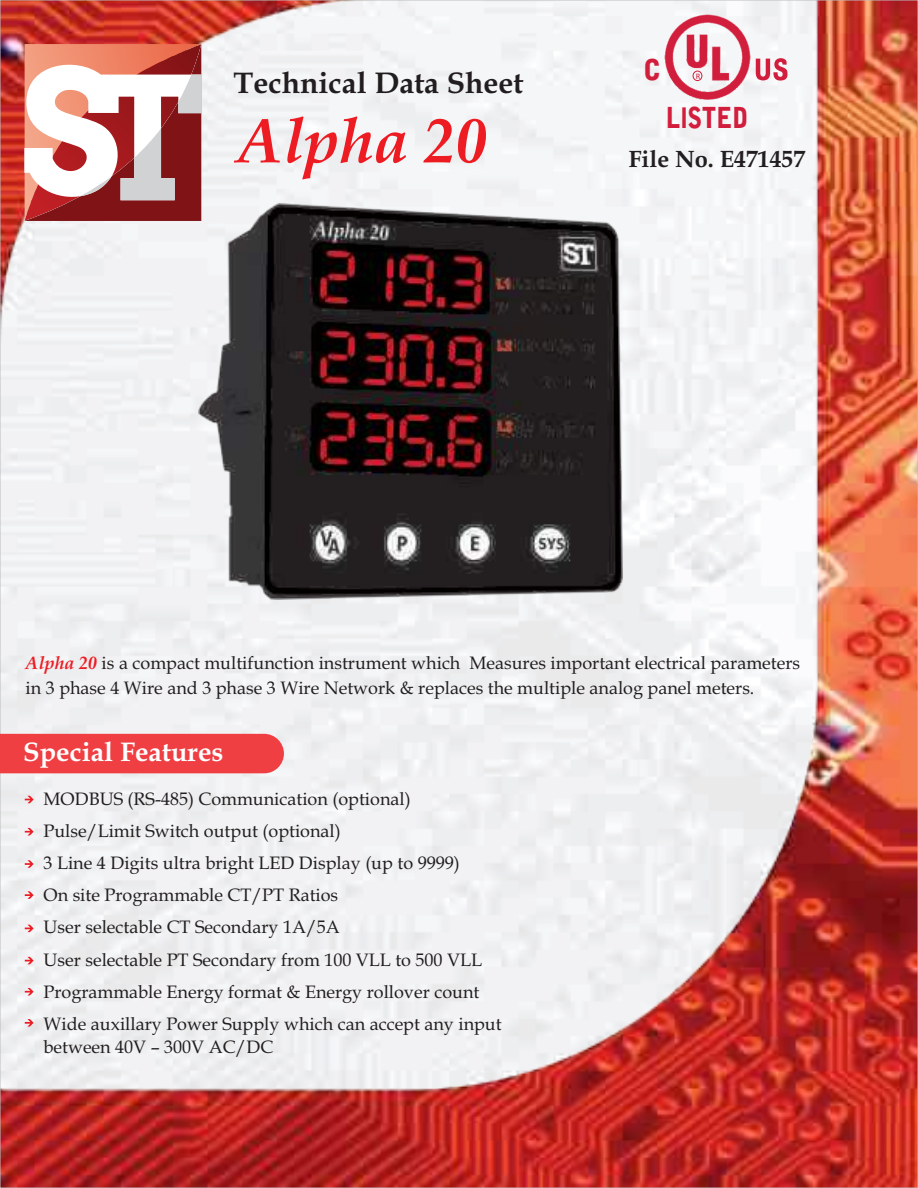
<style>
.page{position:relative;width:918px;height:1188px;background:#fff}
.page>*{position:absolute;margin:0;border:0;box-sizing:border-box;transform-origin:0 0}
.t1{font:italic 700 63px "Book Antiqua";color:#ed1c23}
.t2{font:700 30px "Book Antiqua";color:#221e1f}
.t3{font:900 28.8px "Bell Gothic Std";color:#d21d3d;scale:.83 1}
.t4{font:900 28.5px "Bell Gothic Std";color:#d21e3d;scale:.95 1}
.t5{font:700 27px "Book Antiqua";color:#fff}
.t6{font:700 23.7px "Book Antiqua";color:#221e1f}
.t7{font:18px/32.2px "Book Antiqua";color:#221e1f}
.t8{font:8.4px "Calibri";color:#d21e3d}
.s1{font-family:"Arial";font-weight:700}
.s2{font-weight:700;font-style:italic;color:#ed1c23}
</style>
<div class="page">
<img style="left:2px;top:2px;width:914px;height:1184px">
<svg style="left:25px;top:796px;width:9px;height:7px"></svg>
<svg style="left:25px;top:828px;width:9px;height:7px"></svg>
<svg style="left:25px;top:860px;width:9px;height:8px"></svg>
<svg style="left:25px;top:891px;width:9px;height:8px"></svg>
<svg style="left:25px;top:925px;width:9px;height:7px"></svg>
<svg style="left:25px;top:957px;width:9px;height:7px"></svg>
<svg style="left:25px;top:1019px;width:9px;height:8px"></svg>
<svg style="left:25px;top:988px;width:9px;height:7px"></svg>
<div style="left:0;top:734px;width:284px;height:39px;background:#ef3f43"></div>
<img style="left:199px;top:203px;width:423px;height:397px">
<svg style="left:24px;top:44px;width:177px;height:177px"></svg>
<img style="left:664px;top:13px;width:87px;height:88px">
<div style="left:693px;top:71px;width:9px;height:10px;border:1px solid #d21d3d;border-radius:50%"></div>
<svg style="left:756px;top:58px;width:32px;height:23px"></svg>
<h2 class="t2" style="left:234px;top:62px;width:291px">Technical Data Sheet</h2>
<h1 class="t1" style="left:237px;top:97px;width:252px">Alpha 20</h1>
<h3 class="t4" style="left:643px;top:53px;width:21px">C</h3>
<p class="t8" style="left:696px;top:71px;width:6px">R</p>
<h3 class="t3" style="left:666px;top:101px;width:101px">L<span class="s1">I</span>STED</h3>
<h3 class="t6" style="left:628px;top:143px;width:178px">File No. E471457</h3>
<p class="t7" style="left:26px;top:650px;width:776px;line-height:24.8px"><span class="s2">Alpha 20</span> is a compact multifunction instrument which Measures important electrical parameters in 3 phase 4 Wire and 3 phase 3 Wire Network &amp; replaces the multiple analog panel meters.</p>
<h3 class="t5" style="left:23px;top:733px;width:202px">Special Features</h3>
<p class="t7" style="left:44px;top:782px;width:440px">MODBUS (RS-485) Communication (optional)<br>Pulse/Limit Switch output (optional)<br>3 Line 4 Digits ultra bright LED Display (up to 9999)<br>On site Programmable CT/PT Ratios<br>User selectable CT Secondary 1A/5A<br>User selectable PT Secondary from 100 VLL to 500 VLL</p>
<p class="t7" style="left:44px;top:975px;width:437px">Programmable Energy format &amp; Energy rollover count</p>
<p class="t7" style="left:44px;top:1012px;width:460px;line-height:23px">Wide auxillary Power Supply which can accept any input between 40V – 300V AC/DC</p>
</div>
